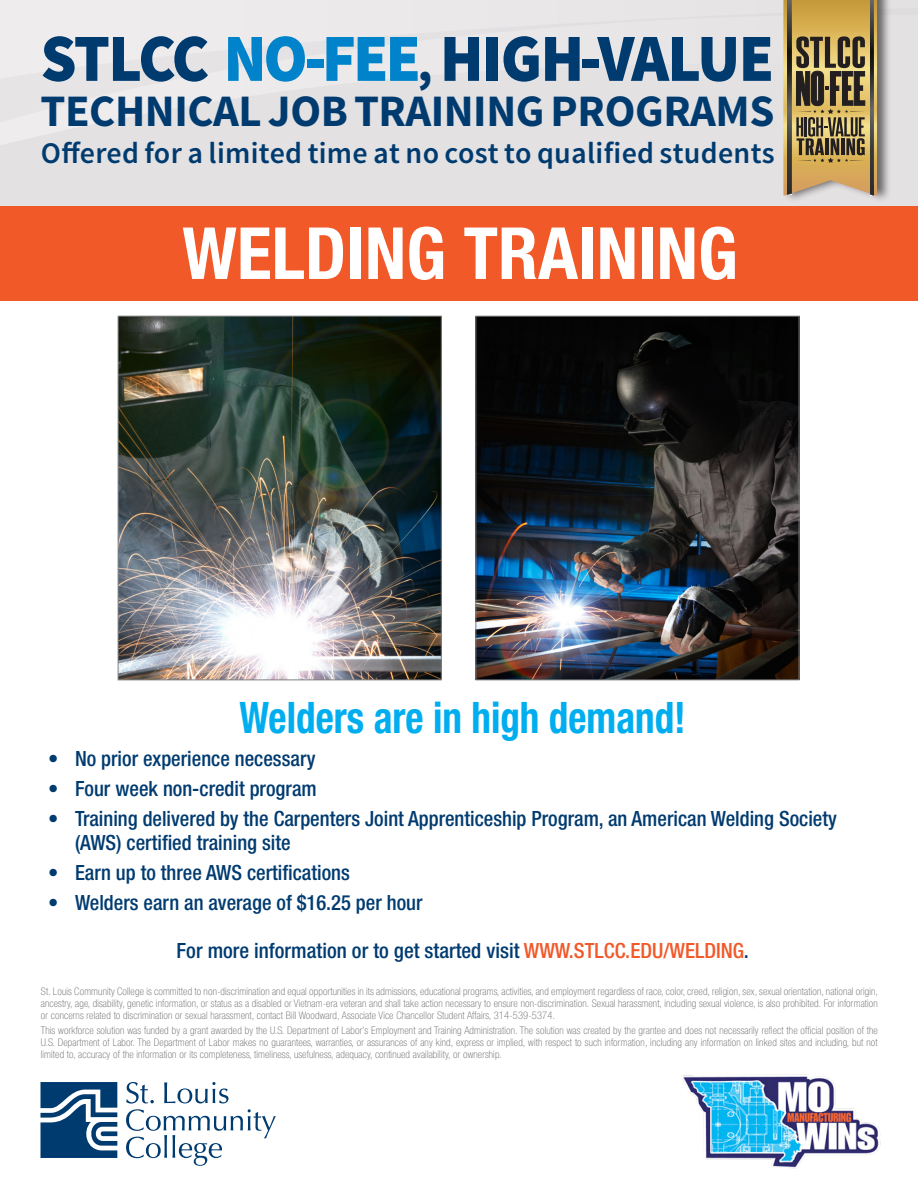
<style>
.page{position:relative;width:918px;height:1188px;background:#fff}
.page>*{position:absolute;margin:0;border:0;box-sizing:border-box;transform-origin:0 0}
.t1{font:700 condensed 72px "Helvetica Neue LT Std";color:#fff}
.t2{font:900 67.5px "Source Sans Pro";letter-spacing:-.045em;color:#003b70;scale:.95 1}
.t3{font:700 45px "Source Sans Pro";letter-spacing:-.01em;color:#003b70}
.Default{font:700 condensed 43.5px "Helvetica Neue LT Std";color:#00aeef;scale:.9 1}
.t4{font:600 30px "Source Sans Pro";letter-spacing:.01em;color:#003b70}
.t5{font:500 condensed 21px/24.2px "Helvetica Neue LT Std";color:#003b70}
.t6{font:100 condensed 10.5px/12px "Helvetica Neue LT Std";letter-spacing:.015em;color:#636366;text-align:justify}
.s1{color:#0083ca}
.s2{font-size:48px}
.s3{color:#f15929}
</style>
<div class="page">
<img style="left:682px;top:1074px;width:199px;height:95px">
<div style="left:0;top:0;width:918px;height:206px;background:#e4e1e2"></div>
<svg style="left:0;top:0;width:142px;height:145px"></svg>
<svg style="left:0;top:7px;width:142px;height:120px;fill:#efeced"></svg>
<div style="left:782px;top:0;width:110px;height:203px;background:#231f20;opacity:.65"></div>
<svg style="left:783px;top:0;width:94px;height:195px"></svg>
<svg style="left:40px;top:1082px;width:77px;height:76px"></svg>
<svg style="left:126px;top:1082px;width:150px;height:84px"></svg>
<div style="left:0;top:206px;width:918px;height:95px;background:#f15929"></div>
<img style="left:120px;top:318px;width:320px;height:360px">
<div style="left:118px;top:316px;width:324px;height:364px;border:1px solid #808285"></div>
<img style="left:477px;top:318px;width:320px;height:360px">
<div style="left:475px;top:316px;width:324px;height:364px;border:1px solid #808285"></div>
<h2 class="t2" style="left:40px;top:14px;width:774px">STLCC <span class="s1">NO-FEE</span><span class="s2">,</span> HIGH-VALUE</h2>
<h3 class="t3" style="left:40px;top:82px;width:735px">TECHNICAL JOB TRAINING PROGRAMS</h3>
<h3 class="t4" style="left:41px;top:134px;width:735px">Offered for a limited time at no cost to qualified students</h3>
<p class="t1" style="left:182px;top:210px;width:557px">WELDING TRAINING</p>
<p class="Default" style="left:240px;top:691px;width:497px">Welders are in high demand!</p>
<p class="t5" style="left:48px;top:746px;width:269px">• No prior experience necessary</p>
<p class="t5" style="left:48px;top:776px;width:270px">• Four week non-credit program</p>
<p class="t5" style="left:75px;top:806px;width:763px;text-indent:-27px">• Training delivered by the Carpenters Joint Apprenticeship Program, an American Welding Society (AWS) certified training site</p>
<p class="t5" style="left:48px;top:860px;width:303px">• Earn up to three AWS certifications</p>
<p class="t5" style="left:48px;top:891px;width:376px">• Welders earn an average of $16.25 per hour</p>
<p class="t5" style="left:177px;top:938px;width:574px">For more information or to get started visit <span class="s3">WWW.STLCC.EDU/WELDING</span>.</p>
<p class="t6" style="left:41px;top:985px;width:839px">St. Louis Community College is committed to non-discrimination and equal opportunities in its admissions, educational programs, activities, and employment regardless of race, color, creed, religion, sex, sexual orientation, national origin, ancestry, age, disability, genetic information, or status as a disabled or Vietnam-era veteran and shall take action necessary to ensure non-discrimination. Sexual harassment, including sexual violence, is also prohibited. For information or concerns related to discrimination or sexual harassment, contact Bill Woodward, Associate Vice Chancellor Student Affairs, 314-539-5374.</p>
<p class="t6" style="left:41px;top:1025px;width:839px">This workforce solution was funded by a grant awarded by the U.S. Department of Labor’s Employment and Training Administration. The solution was created by the grantee and does not necessarily reflect the official position of the U.S. Department of Labor. The Department of Labor makes no guarantees, warranties, or assurances of any kind, express or implied, with respect to such information, including any information on linked sites and including, but not limited to, accuracy of the information or its completeness, timeliness, usefulness, adequacy, continued availability, or ownership.</p>
</div>
